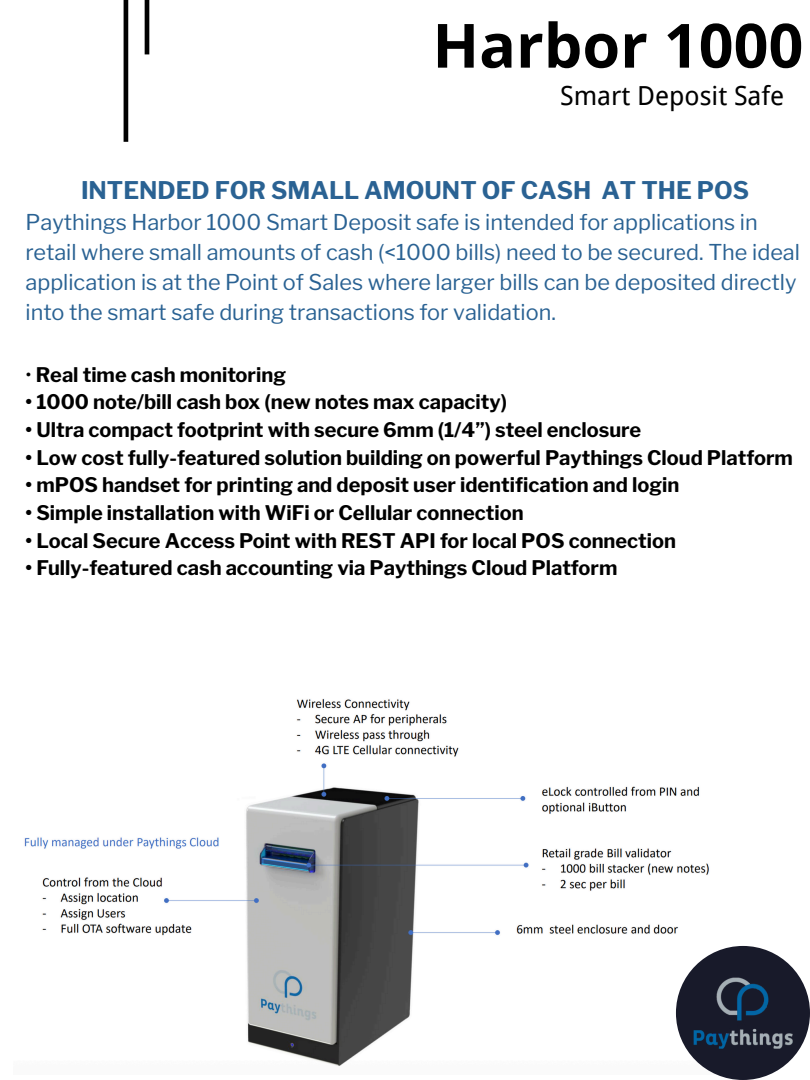
<style>
.page{position:relative;width:810px;height:1080px;background:#fff}
.page>*{position:absolute;margin:0;border:0;box-sizing:border-box;transform-origin:0 0}
.t1{font:700 61.06px "Open Sans";color:#000}
.t2{font:26.25px "Wen Quan Yi Micro Hei";color:#000}
.t3{font:700 24.19px "Libre Franklin";color:#2a6293}
.t4{font:21.69px/30px "Libre Franklin";color:#2a6293}
.t5{font:700 20px "Libre Franklin";color:#000}
.s1{font-weight:400}
</style>
<div class="page">
<hr style="left:124px;top:0;width:4px;height:142px;background:#000">
<hr style="left:145px;top:0;width:4px;height:54px;background:#000">
<img style="left:24px;top:698px;width:685px;height:368px">
<svg style="left:676px;top:946px;width:134px;height:134px;fill:#181a2a"></svg>
<img style="left:692px;top:976px;width:102px;height:74px">
<div style="left:5px;top:686px;width:224px;height:115px;background:#fff"></div>
<div style="left:613px;top:664px;width:197px;height:115px;background:#fff"></div>
<h1 class="t1" style="left:432px;top:2px;width:372px">Harbor 1000</h1>
<h1 class="t2" style="left:560px;top:81px;width:226px">Smart Deposit Safe</h1>
<h2 class="t3" style="left:81px;top:176px;width:670px">INTENDED FOR SMALL AMOUNT OF CASH AT THE POS</h2>
<p class="t4" style="left:26px;top:207px;width:776px">Paythings Harbor 1000 Smart Deposit safe is intended for applications in retail where small amounts of cash (&lt;1000 bills) need to be secured. The ideal application is at the Point of Sales where larger bills can be deposited directly into the smart safe during transactions for validation.</p>
<p class="t5" style="left:26px;top:362px;width:262px"><span class="s1">•</span> Real time cash monitoring</p>
<p class="t5" style="left:26px;top:390px;width:483px">• 1000 note/bill cash box (new notes max capacity)</p>
<p class="t5" style="left:26px;top:418px;width:617px">• Ultra compact footprint with secure 6mm (1/4”) steel enclosure</p>
<p class="t5" style="left:26px;top:445px;width:769px">• Low cost fully-featured solution building on powerful Paythings Cloud Platform</p>
<p class="t5" style="left:26px;top:473px;width:655px">• mPOS handset for printing and deposit user identification and login</p>
<p class="t5" style="left:26px;top:501px;width:500px">• Simple installation with WiFi or Cellular connection</p>
<p class="t5" style="left:26px;top:528px;width:652px">• Local Secure Access Point with REST API for local POS connection</p>
<p class="t5" style="left:26px;top:556px;width:593px">• Fully-featured cash accounting via Paythings Cloud Platform</p>
</div>
